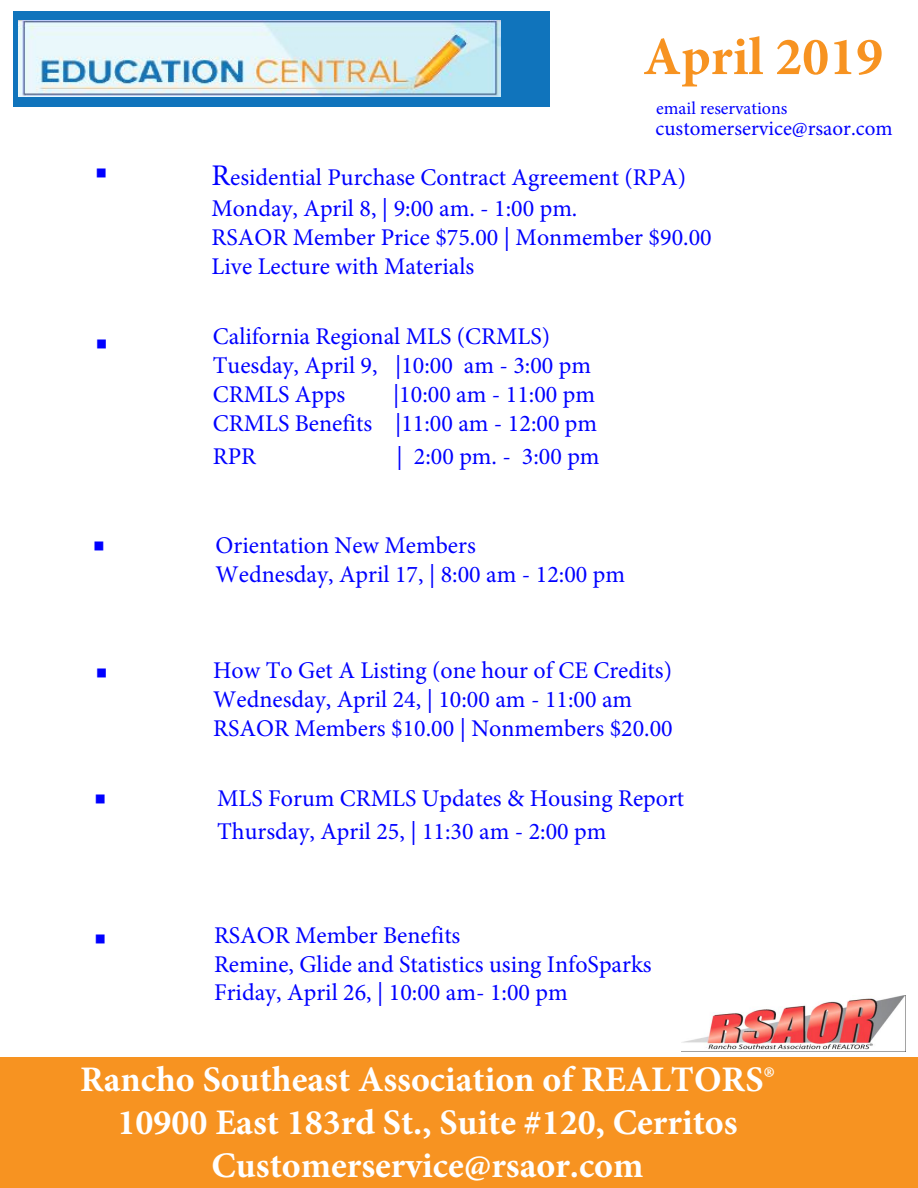
<style>
.page{position:relative;width:918px;height:1188px;background:#fff}
.page>*{position:absolute;margin:0;border:0;box-sizing:border-box;transform-origin:0 0}
.t1{font:700 54px "Minion Pro";color:#f79321}
.t2{font:700 36px/42.9px "Minion Pro";color:#fff;text-align:center}
.t3{font:30px "Wingdings";color:#00f}
.t4{font:24px/28.8px "Minion Pro";color:#00f}
.t5{font:21px "Minion Pro";color:#00f}
.t6{font:18px "Minion Pro";color:#00f}
.s1{font-size:30px}
</style>
<div class="page">
<div style="left:13px;top:11px;width:537px;height:95px;background:#1074bc"></div>
<div style="left:0;top:1057px;width:918px;height:131px;background:#f79321"></div>
<img style="left:19px;top:21px;width:481px;height:75px">
<img style="left:681px;top:995px;width:225px;height:57px">
<p class="t1" style="left:643px;top:19px;width:242px">April 2019</p>
<p class="t6" style="left:656px;top:96px;width:133px">email reservations</p>
<p class="t3" style="left:94px;top:157px;width:15px">▪</p>
<p class="t3" style="left:95px;top:328px;width:15px">▪</p>
<p class="t3" style="left:92px;top:530px;width:15px">▪</p>
<p class="t3" style="left:95px;top:657px;width:15px">▪</p>
<p class="t3" style="left:94px;top:783px;width:15px">▪</p>
<p class="t3" style="left:94px;top:923px;width:15px">▪</p>
<p class="t5" style="left:656px;top:114px;width:238px">customerservice@rsaor.com</p>
<p class="t4" style="left:212px;top:161px;width:476px;line-height:31.5px"><span class="s1">R</span>esidential Purchase Contract Agreement (RPA)<br>Monday, April 8, | 9:00 am. - 1:00 pm.</p>
<p class="t4" style="left:212px;top:223px;width:502px">RSAOR Member Price $75.00 | Monmember $90.00<br>Live Lecture with Materials</p>
<p class="t4" style="left:213px;top:322px;width:380px">California Regional MLS (CRMLS)<br>Tuesday, April 9, |10:00 am - 3:00 pm<br>CRMLS Apps</p>
<p class="t4" style="left:213px;top:380px;width:386px;text-align:right">|10:00 am - 11:00 pm<br>CRMLS Benefits |11:00 am - 12:00 pm</p>
<p class="t4" style="left:213px;top:442px;width:45px">RPR</p>
<p class="t4" style="left:397px;top:442px;width:204px">| 2:00 pm. - 3:00 pm</p>
<p class="t4" style="left:216px;top:531px;width:411px">Orientation New Members<br>Wednesday, April 17, | 8:00 am - 12:00 pm</p>
<p class="t4" style="left:213px;top:656px;width:461px">How To Get A Listing (one hour of CE Credits)<br>Wednesday, April 24, | 10:00 am - 11:00 am<br>RSAOR Members $10.00 | Nonmembers $20.00</p>
<p class="t4" style="left:217px;top:782px;width:469px;line-height:33.2px">MLS Forum CRMLS Updates &amp; Housing Report<br>Thursday, April 25, | 11:30 am - 2:00 pm</p>
<p class="t4" style="left:214px;top:921px;width:439px">RSAOR Member Benefits<br>Remine, Glide and Statistics using InfoSparks<br>Friday, April 26, | 10:00 am- 1:00 pm</p>
<p class="t2" style="left:80px;top:1058px;width:696px">Rancho Southeast Association of REALTORS®<br>10900 East 183rd St., Suite #120, Cerritos<br>Customerservice@rsaor.com</p>
</div>
